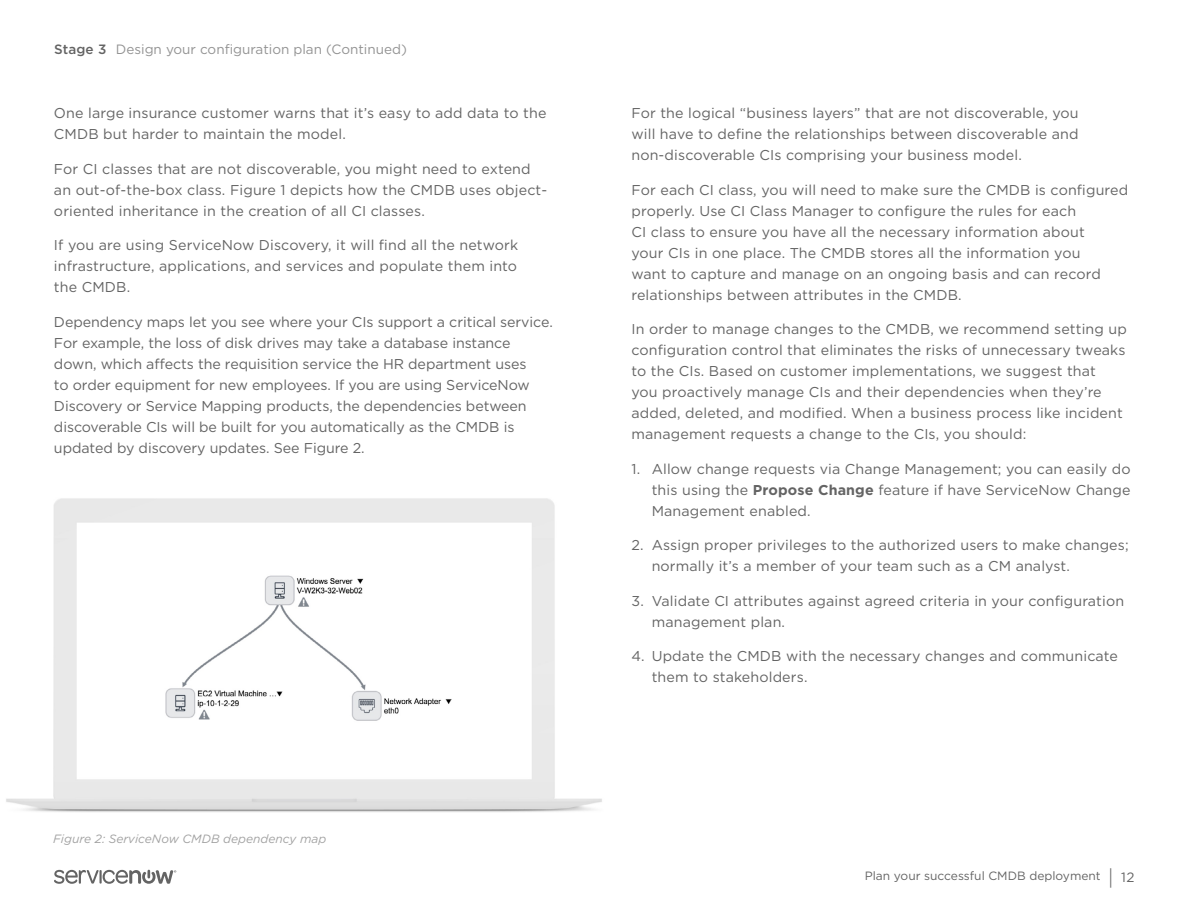
<style>
.page{position:relative;width:1188px;height:918px;background:#fff}
.page>*{position:absolute;margin:0;border:0;box-sizing:border-box;transform-origin:0 0}
.t1{font:14.25px/21px "Gotham";letter-spacing:.01em;color:#646464}
.t2{font:13.5px "Gotham";color:#939393}
.t3{font:12px "Gotham";color:#646464}
.t4{font:italic 12px "Gotham";color:#a2a2a2}
.s1{font-weight:500;color:#646464}
.s2{font-weight:700}
.s3{font-weight:300;font-size:21px}
.s4{font-size:13.5px}
</style>
<div class="page">
<svg style="left:54px;top:870px;width:122px;height:14px"></svg>
<img style="left:6px;top:498px;width:596px;height:314px">
<p class="t2" style="left:54px;top:41px;width:354px"><span class="s1">Stage 3</span> Design your configuration plan (Continued)</p>
<p class="t1" style="left:54px;top:103px;width:494px">One large insurance customer warns that it’s easy to add data to the<br>CMDB but harder to maintain the model.</p>
<p class="t1" style="left:54px;top:158px;width:495px">For CI classes that are not discoverable, you might need to extend an out-of-the-box class. Figure 1 depicts how the CMDB uses object&shy;oriented inheritance in the creation of all CI classes.</p>
<p class="t1" style="left:54px;top:235px;width:466px;text-align:justify">If you are using ServiceNow Discovery, it will find all the network infrastructure, applications, and services and populate them into the CMDB.</p>
<p class="t1" style="left:54px;top:311px;width:500px">Dependency maps let you see where your CIs support a critical service.<br>For example, the loss of disk drives may take a database instance down, which affects the requisition service the HR department uses<br>to order equipment for new employees. If you are using ServiceNow Discovery or Service Mapping products, the dependencies between discoverable CIs will be built for you automatically as the CMDB is updated by discovery updates. See Figure 2.</p>
<p class="t4" style="left:53px;top:831px;width:275px">Figure 2: ServiceNow CMDB dependency map</p>
<p class="t1" style="left:631px;top:102px;width:449px;text-align:justify">For the logical “business layers” that are not discoverable, you will have to define the relationships between discoverable and non-discoverable CIs comprising your business model.</p>
<p class="t1" style="left:631px;top:179px;width:498px">For each CI class, you will need to make sure the CMDB is configured properly. Use CI Class Manager to configure the rules for each<br>CI class to ensure you have all the necessary information about<br>your CIs in one place. The CMDB stores all the information you<br>want to capture and manage on an ongoing basis and can record relationships between attributes in the CMDB.</p>
<p class="t1" style="left:631px;top:319px;width:497px">In order to manage changes to the CMDB, we recommend setting up configuration control that eliminates the risks of unnecessary tweaks to the CIs. Based on customer implementations, we suggest that<br>you proactively manage CIs and their dependencies when they’re added, deleted, and modified. When a business process like incident management requests a change to the CIs, you should:</p>
<p class="t1" style="left:652px;top:458px;width:481px;text-align:justify;text-indent:-20px">1. Allow change requests via Change Management; you can easily do this using the <span class="s2">Propose Change</span> feature if have ServiceNow Change Management enabled.</p>
<p class="t1" style="left:652px;top:535px;width:479px;text-indent:-20px">2. Assign proper privileges to the authorized users to make changes; normally it’s a member of your team such as a CM analyst.</p>
<p class="t1" style="left:652px;top:590px;width:474px;text-indent:-20px">3. Validate CI attributes against agreed criteria in your configuration management plan.</p>
<p class="t1" style="left:652px;top:646px;width:468px;text-indent:-20px">4. Update the CMDB with the necessary changes and communicate them to stakeholders.</p>
<p class="t3" style="left:865px;top:868px;width:271px">Plan your successful CMDB deployment <span class="s3">|</span> <span class="s4">12</span></p>
</div>
